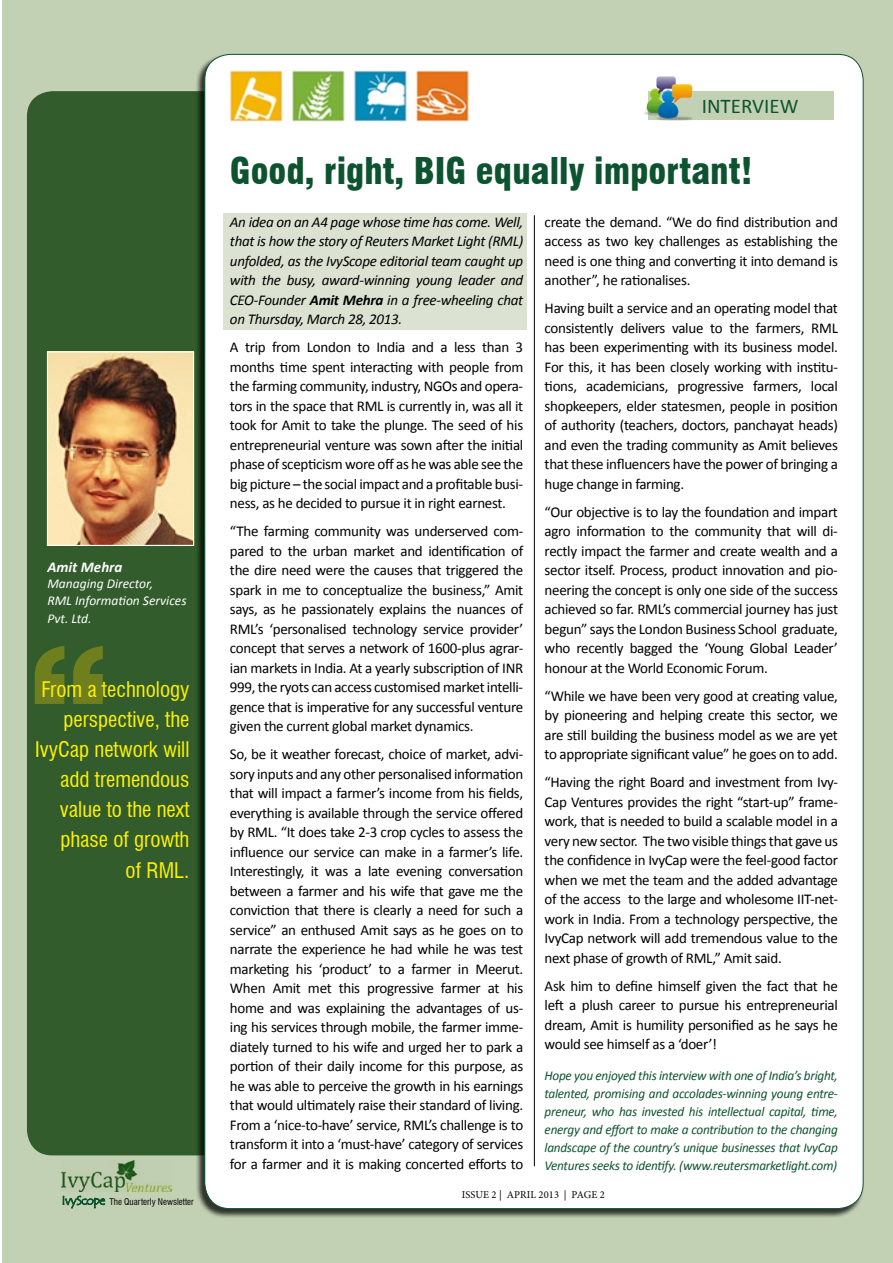
<style>
.page{position:relative;width:893px;height:1263px;background:#fff}
.page>*{position:absolute;margin:0;border:0;box-sizing:border-box;transform-origin:0 0}
.t1{font:900 condensed 36px "Swiss 721 BT";color:#0e532f}
.t2{font:condensed 21px/30px "Swiss 721 BT";color:#fff200;text-align:right}
.t3{font:21px "Calibri";color:#0e532f}
.t4{font:15px/19.5px "Calibri";letter-spacing:-.02em;color:#000;text-align:justify}
.t5{font:italic 15px/19.5px "Calibri";letter-spacing:-.02em;color:#000;text-align:justify}
.t6{font:italic 700 15px "Calibri";color:#fff}
.t7{font:italic 13.5px/18px "Calibri";letter-spacing:-.02em;color:#0e532f;text-align:justify}
.t8{font:italic 13.5px/16.2px "Calibri";color:#fff}
.t9{font:10.5px "Minion Pro";letter-spacing:.01em;color:#000}
.t10{font:condensed 9px "Swiss 721 BT";color:#000}
.s1{font-weight:700}
</style>
<div class="page">
<div style="left:2px;top:1px;width:891px;height:1262px;background:#c2d0b3"></div>
<svg style="left:62px;top:1195px;width:43px;height:13px"></svg>
<img style="left:62px;top:1160px;width:110px;height:31px">
<div style="left:27px;top:91px;width:331px;height:1064px;background:#325c2c;border-radius:26px"></div>
<div style="left:195px;top:54px;width:669px;height:1164px;background:#000;opacity:.75"></div>
<div style="left:205px;top:54px;width:658px;height:1154px;background:#fff;border-radius:26px"></div>
<svg style="left:35px;top:646px;width:68px;height:58px"></svg>
<hr style="left:534px;top:215px;width:1px;height:951px;background:#000">
<div style="left:224px;top:213px;width:303px;height:117px;background:#dbe2d1"></div>
<img style="left:49px;top:353px;width:143px;height:191px">
<div style="left:47px;top:351px;width:147px;height:195px;border:1px solid #fff"></div>
<div style="left:227px;top:70px;width:247px;height:54px;background:linear-gradient(to right,#fff,#fff)"></div>
<img style="left:227px;top:70px;width:247px;height:51px">
<div style="left:648px;top:91px;width:185px;height:29px;background:#c2d1b4"></div>
<img style="left:644px;top:76px;width:49px;height:45px">
<p class="t6" style="left:47px;top:558px;width:77px">Amit Mehra</p>
<p class="t8" style="left:47px;top:575px;width:141px">Managing Director,<br>RML Information Services</p>
<p class="t8" style="left:47px;top:609px;width:46px">Pvt. Ltd.</p>
<h2 class="t2" style="left:35px;top:675px;width:156px">From a technology perspective, the<br>IvyCap network will add tremendous value to the next phase of growth<br>of RML.</h2>
<p class="t10" style="left:109px;top:1197px;width:86px">The Quarterly Newsletter</p>
<h2 class="t3" style="left:702px;top:93px;width:98px">INTERVIEW</h2>
<h1 class="t1" style="left:230px;top:150px;width:524px">Good, right, BIG equally important!</h1>
<p class="t5" style="left:230px;top:211px;width:295px">An idea on an A4 page whose time has come. Well, that is how the story of Reuters Market Light (RML) unfolded, as the IvyScope editorial team caught up with the busy, award-winning young leader and CEO-Founder <span class="s1">Amit Mehra</span> in a free-wheeling chat on Thursday, March 28, 2013.</p>
<p class="t4" style="left:230px;top:337px;width:295px">A trip from London to India and a less than 3 months time spent interacting with people from the farming community, industry, NGOs and opera&shy;tors in the space that RML is currently in, was all it took for Amit to take the plunge. The seed of his entrepreneurial venture was sown after the initial phase of scepticism wore off as he was able see the big picture – the social impact and a profitable busi&shy;ness, as he decided to pursue it in right earnest.</p>
<p class="t4" style="left:230px;top:521px;width:295px">“The farming community was underserved com&shy;pared to the urban market and identification of the dire need were the causes that triggered the spark in me to conceptualize the business,” Amit says, as he passionately explains the nuances of RML’s ‘personalised technology service provider’ concept that serves a network of 1600-plus agrar&shy;ian markets in India. At a yearly subscription of INR 999, the ryots can access customised market intelli&shy;gence that is imperative for any successful venture given the current global market dynamics.</p>
<p class="t4" style="left:230px;top:744px;width:295px">So, be it weather forecast, choice of market, advi&shy;sory inputs and any other personalised information that will impact a farmer’s income from his fields, everything is available through the service offered by RML. “It does take 2-3 crop cycles to assess the influence our service can make in a farmer’s life.<br>Interestingly, it was a late evening conversation between a farmer and his wife that gave me the conviction that there is clearly a need for such a service” an enthused Amit says as he goes on to narrate the experience he had while he was test marketing his ‘product’ to a farmer in Meerut.<br>When Amit met this progressive farmer at his home and was explaining the advantages of us&shy;ing his services through mobile, the farmer imme&shy;diately turned to his wife and urged her to park a portion of their daily income for this purpose, as he was able to perceive the growth in his earnings that would ultimately raise their standard of living.<br>From a ‘nice-to-have’ service, RML’s challenge is to transform it into a ‘must-have’ category of services for a farmer and it is making concerted efforts to</p>
<p class="t4" style="left:545px;top:211px;width:295px">create the demand. “We do find distribution and access as two key challenges as establishing the need is one thing and converting it into demand is another”, he rationalises.</p>
<p class="t4" style="left:545px;top:298px;width:295px">Having built a service and an operating model that consistently delivers value to the farmers, RML has been experimenting with its business model.<br>For this, it has been closely working with institu&shy;tions, academicians, progressive farmers, local shopkeepers, elder statesmen, people in position of authority (teachers, doctors, panchayat heads) and even the trading community as Amit believes that these influencers have the power of bringing a huge change in farming.</p>
<p class="t4" style="left:545px;top:501px;width:295px">“Our objective is to lay the foundation and impart agro information to the community that will di&shy;rectly impact the farmer and create wealth and a sector itself. Process, product innovation and pio&shy;neering the concept is only one side of the success achieved so far. RML’s commercial journey has just begun” says the London Business School graduate, who recently bagged the ‘Young Global Leader’ honour at the World Economic Forum.</p>
<p class="t4" style="left:545px;top:685px;width:295px">“While we have been very good at creating value, by pioneering and helping create this sector, we are still building the business model as we are yet to appropriate significant value” he goes on to add.</p>
<p class="t4" style="left:545px;top:772px;width:295px">“Having the right Board and investment from Ivy-Cap Ventures provides the right “start-up” frame&shy;work, that is needed to build a scalable model in a very new sector. The two visible things that gave us the confidence in IvyCap were the feel-good factor when we met the team and the added advantage of the access to the large and wholesome IIT-net&shy;work in India. From a technology perspective, the IvyCap network will add tremendous value to the next phase of growth of RML,” Amit said.</p>
<p class="t4" style="left:545px;top:975px;width:295px">Ask him to define himself given the fact that he left a plush career to pursue his entrepreneurial dream, Amit is humility personified as he says he would see himself as a ‘doer’!</p>
<p class="t7" style="left:545px;top:1066px;width:295px">Hope you enjoyed this interview with one of India’s bright, talented, promising and accolades-winning young entre&shy;preneur, who has invested his intellectual capital, time, energy and effort to make a contribution to the changing landscape of the country’s unique businesses that IvyCap Ventures seeks to identify. (www.reutersmarketlight.com)</p>
<p class="t9" style="left:462px;top:1188px;width:145px">ISSUE 2 | APRIL 2013 | PAGE 2</p>
</div>
